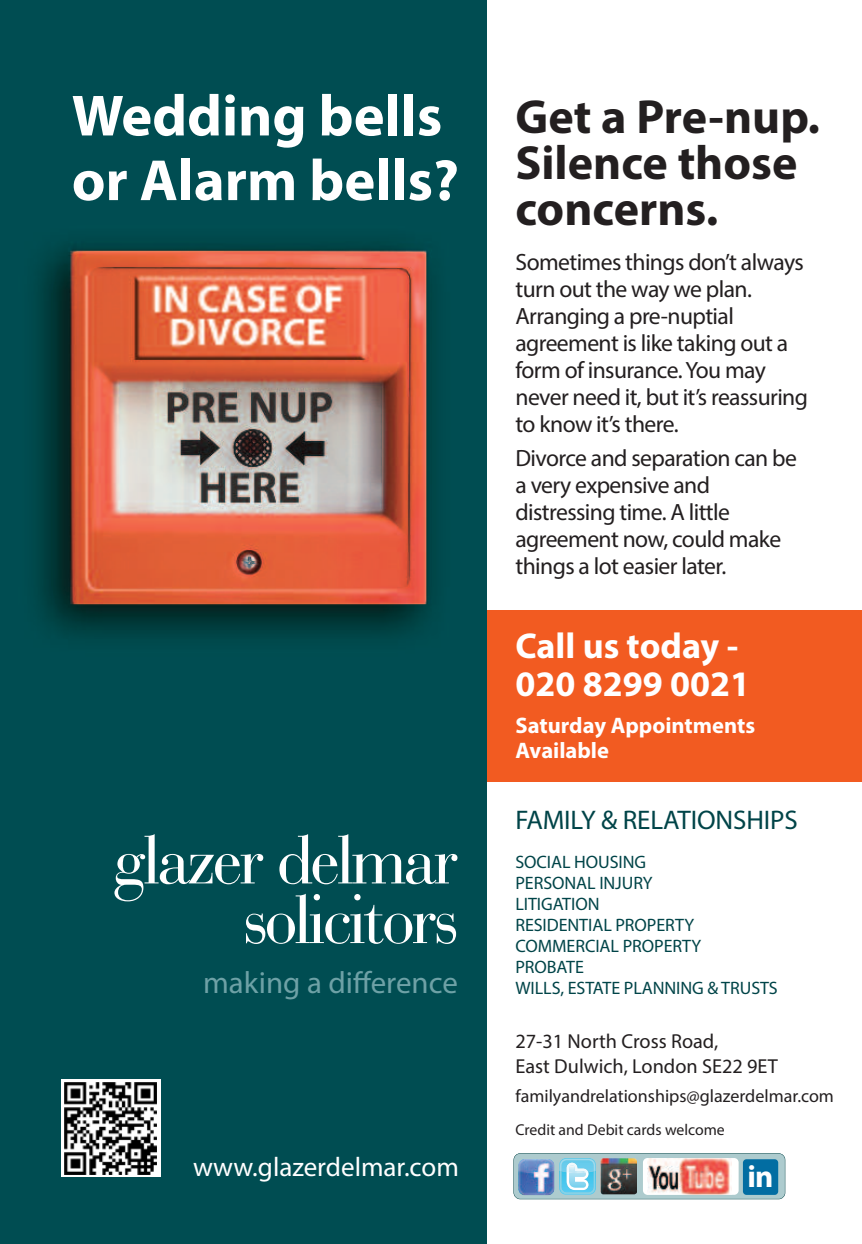
<style>
.page{position:relative;width:862px;height:1244px;background:#fff}
.page>*{position:absolute;margin:0;border:0;box-sizing:border-box;transform-origin:0 0}
.t1{font:72px/59.6px "Bauer Bodoni BT";letter-spacing:-.025em;color:#fff;text-align:right}
.t2{font:700 58.5px/64.6px "Myriad Pro";color:#fff}
.t3{font:700 47.93px/45.9px "Myriad Pro";color:#231f20}
.t4{font:700 36px/38.2px "Myriad Pro";color:#fff}
.t5{font:700 31.28px "Myriad Pro";color:#fff}
.t6{font:30.82px "Myriad Pro";color:#6ea1a6}
.t7{font:27px "Myriad Pro";color:#fff}
.t8{font:27px "Myriad Pro";letter-spacing:-.005em;color:#004448}
.t9{font:23.62px/27px "Myriad Pro";letter-spacing:-.025em;color:#231f20}
.t10{font:700 22.5px/24.8px "Myriad Pro";color:#fff}
.t11{font:20.25px/24.3px "Myriad Pro";color:#231f20}
.t12{font:18px/21.2px "Myriad Pro";letter-spacing:-.005em;color:#004448}
.t13{font:18px "Myriad Pro";color:#231f20}
.t14{font:15.75px "Myriad Pro";color:#231f20}
</style>
<div class="page">
<div style="left:461px;top:610px;width:400px;height:172px;background:#f25b21"></div>
<img style="left:0;top:0;width:486px;height:1244px">
<div style="left:61px;top:1079px;width:99px;height:98px;background:#fff"></div>
<img style="left:64px;top:1082px;width:92px;height:92px">
<div style="left:513px;top:1153px;width:271px;height:46px;background:#adcbce;border-radius:6px"></div>
<div style="left:513px;top:1153px;width:271px;height:46px;border:1px solid #004448;border-radius:7px"></div>
<img style="left:600px;top:1158px;width:36px;height:36px">
<svg style="left:559px;top:1158px;width:36px;height:36px"></svg>
<div style="left:742px;top:1159px;width:35px;height:36px;background:#026da2;border-radius:4px"></div>
<img style="left:518px;top:1158px;width:36px;height:37px;border-radius:6px">
<div style="left:642px;top:1158px;width:96px;height:37px;background:#fff;border-radius:4px"></div>
<img style="left:647px;top:1158px;width:84px;height:37px">
<h2 class="t2" style="left:72px;top:88px;width:388px">Wedding bells or Alarm bells?</h2>
<h1 class="t1" style="left:113px;top:837px;width:345px">glazer delmar solicitors</h1>
<h3 class="t6" style="left:203px;top:970px;width:256px">making a difference</h3>
<p class="t7" style="left:193px;top:1156px;width:267px">www.glazerdelmar.com</p>
<h3 class="t3" style="left:515px;top:97px;width:306px">Get a Pre-nup.<br>Silence those concerns.</h3>
<p class="t9" style="left:515px;top:251px;width:294px">Sometimes things don’t always turn out the way we plan.<br>Arranging a pre-nuptial agreement is like taking out a form of insurance.You may never need it, but it’s reassuring to know it’s there.</p>
<p class="t9" style="left:515px;top:446px;width:283px">Divorce and separation can be a very expensive and distressing time. A little agreement now, could make things a lot easier later.</p>
<h3 class="t4" style="left:515px;top:629px;width:236px">Call us today -<br>020 8299 0021</h3>
<p class="t10" style="left:515px;top:715px;width:241px">Saturday Appointments<br>Available</p>
<p class="t8" style="left:515px;top:810px;width:283px">FAMILY &amp; RELATIONSHIPS</p>
<p class="t12" style="left:515px;top:852px;width:264px">SOCIAL HOUSING<br>PERSONAL INJURY<br>LITIGATION<br>RESIDENTIAL PROPERTY<br>COMMERCIAL PROPERTY<br>PROBATE<br>WILLS, ESTATE PLANNING &amp; TRUSTS</p>
<p class="t11" style="left:515px;top:1031px;width:264px">27-31 North Cross Road,<br>East Dulwich, London SE22 9ET</p>
<p class="t13" style="left:515px;top:1089px;width:320px">familyandrelationships@glazerdelmar.com</p>
<p class="t14" style="left:515px;top:1123px;width:211px">Credit and Debit cards welcome</p>
<h3 class="t5" style="left:747px;top:1165px;width:27px">in</h3>
</div>
